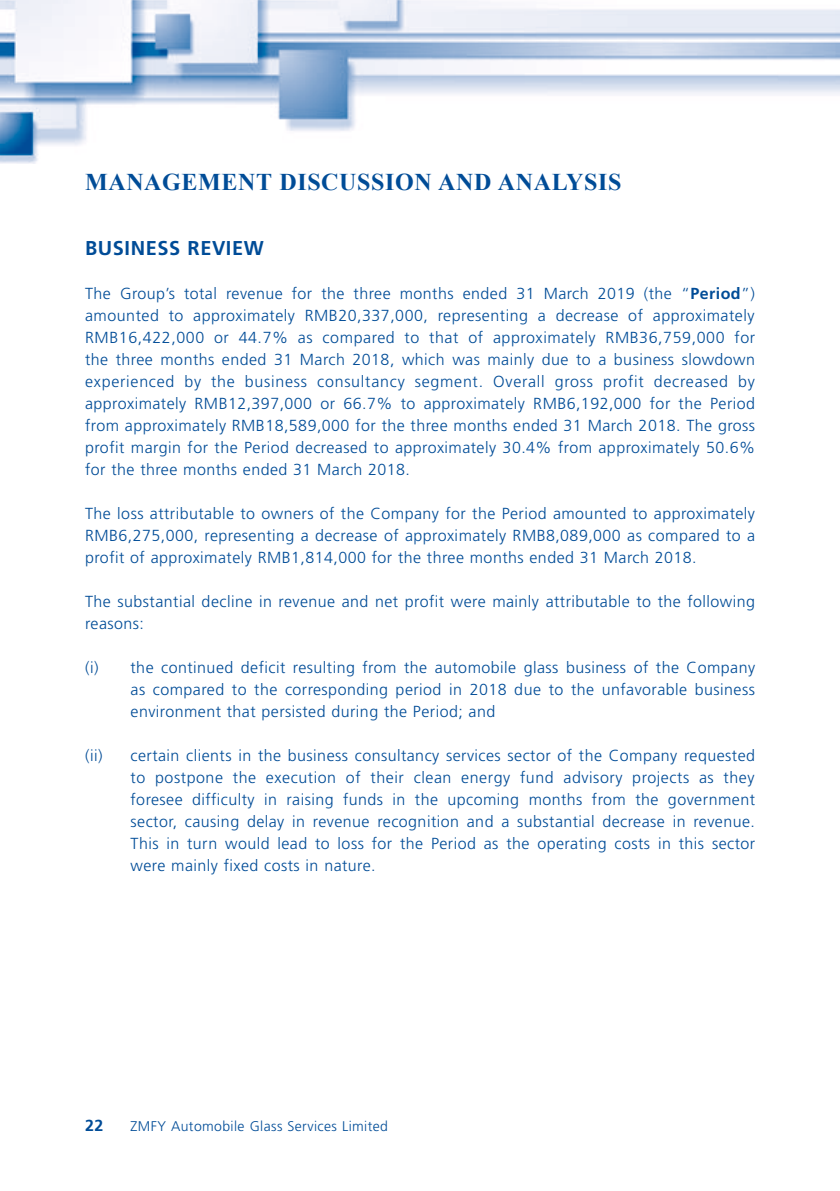
<style>
.page{position:relative;width:840px;height:1191px;background:#fff}
.page>*{position:absolute;margin:0;border:0;box-sizing:border-box;transform-origin:0 0}
.t1{font:700 24px "Times New Roman";letter-spacing:.025em;color:#004c97}
.t2{font:700 20px "Frutiger LT Std";letter-spacing:.03em;color:#004c97}
.t3{font:300 16px/22px "Frutiger LT Std";letter-spacing:.03em;color:#004c97;text-align:justify}
.t4{font:700 16px "Frutiger LT Std";color:#004c97}
.t5{font:300 14px "Frutiger LT Std";letter-spacing:.03em;color:#004c97}
.s1{font-weight:700}
</style>
<div class="page">
<img style="left:0;top:0;width:840px;height:163px">
<h1 class="t1" style="left:85px;top:165px;width:537px">MANAGEMENT DISCUSSION AND ANALYSIS</h1>
<p class="t2" style="left:85px;top:236px;width:180px">BUSINESS REVIEW</p>
<p class="t3" style="left:85px;top:282px;width:671px">The Group’s total revenue for the three months ended 31 March 2019 (the “<span class="s1">Period</span>”) amounted to approximately RMB20,337,000, representing a decrease of approximately RMB16,422,000 or 44.7% as compared to that of approximately RMB36,759,000 for the three months ended 31 March 2018, which was mainly due to a business slowdown experienced by the business consultancy segment. Overall gross profit decreased by approximately RMB12,397,000 or 66.7% to approximately RMB6,192,000 for the Period from approximately RMB18,589,000 for the three months ended 31 March 2018. The gross profit margin for the Period decreased to approximately 30.4% from approximately 50.6% for the three months ended 31 March 2018.</p>
<p class="t3" style="left:85px;top:502px;width:671px">The loss attributable to owners of the Company for the Period amounted to approximately RMB6,275,000, representing a decrease of approximately RMB8,089,000 as compared to a profit of approximately RMB1,814,000 for the three months ended 31 March 2018.</p>
<p class="t3" style="left:85px;top:590px;width:671px">The substantial decline in revenue and net profit were mainly attributable to the following reasons:</p>
<p class="t3" style="left:130px;top:656px;width:625px;text-indent:-45px">(i) the continued deficit resulting from the automobile glass business of the Company as compared to the corresponding period in 2018 due to the unfavorable business environment that persisted during the Period; and</p>
<p class="t3" style="left:130px;top:744px;width:625px;text-indent:-45px">(ii) certain clients in the business consultancy services sector of the Company requested to postpone the execution of their clean energy fund advisory projects as they foresee difficulty in raising funds in the upcoming months from the government sector, causing delay in revenue recognition and a substantial decrease in revenue.<br>This in turn would lead to loss for the Period as the operating costs in this sector were mainly fixed costs in nature.</p>
<p class="t4" style="left:85px;top:1115px;width:20px">22</p>
<p class="t5" style="left:130px;top:1118px;width:259px">ZMFY Automobile Glass Services Limited</p>
</div>
